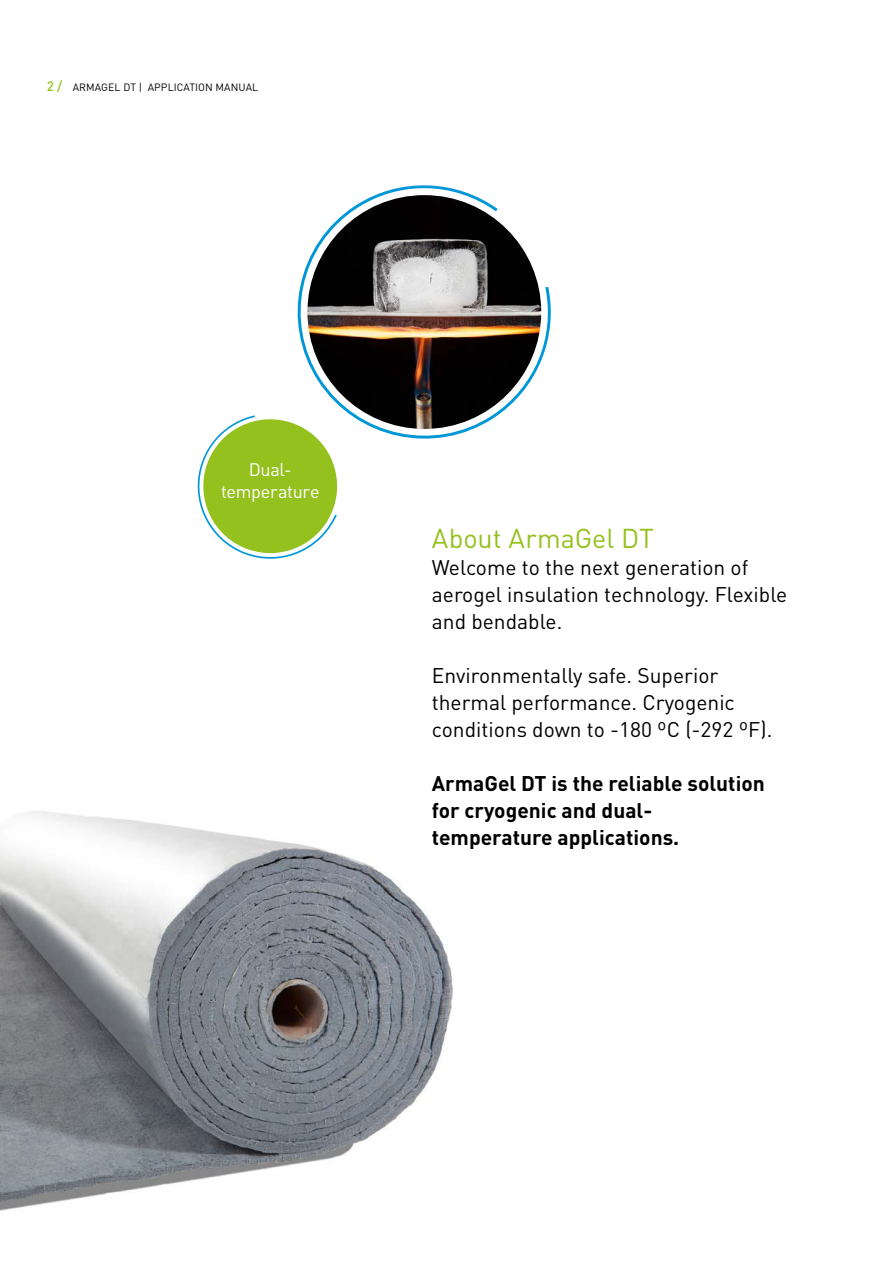
<style>
.page{position:relative;width:893px;height:1263px;background:#fff}
.page>*{position:absolute;margin:0;border:0;box-sizing:border-box;transform-origin:0 0}
.t1{font:27px "DIN Pro";letter-spacing:-.005em;color:#95c11f}
.Intro_14{font:21px/27px "DIN Pro";color:#000}
.Intro_14-2{font:700 21px/27px "DIN Pro";color:#000}
._04_Copy_10_14_grey{font:18px/22.4px "DIN Pro";letter-spacing:-.015em;color:#fff;text-align:center}
._12_15{font:10.5px "DIN Pro";letter-spacing:.01em;color:#000}
.s1{font-weight:500;font-size:13.5px;color:#95c11f}
</style>
<div class="page">
<img style="left:0;top:811px;width:453px;height:400px">
<svg style="left:297px;top:185px;width:254px;height:254px"></svg>
<svg style="left:197px;top:410px;width:150px;height:149px"></svg>
<p class="_12_15" style="left:47px;top:79px;width:213px"><span class="s1">2 /</span> ARMAGEL DT | APPLICATION MANUAL</p>
<p class="_04_Copy_10_14_grey" style="left:221px;top:457px;width:100px">Dual&shy;temperature</p>
<p class="t1" style="left:432px;top:517px;width:223px">About ArmaGel DT</p>
<p class="Intro_14" style="left:432px;top:552px;width:357px">Welcome to the next generation of aerogel insulation technology. Flexible and bendable.</p>
<p class="Intro_14" style="left:432px;top:660px;width:342px">Environmentally safe. Superior thermal performance. Cryogenic conditions down to -180 ºC (-292 ºF).</p>
<p class="Intro_14-2" style="left:432px;top:767px;width:335px">ArmaGel DT is the reliable solution for cryogenic and dual-</p>
<p class="Intro_14-2" style="left:432px;top:821px;width:249px">temperature applications.</p>
</div>
